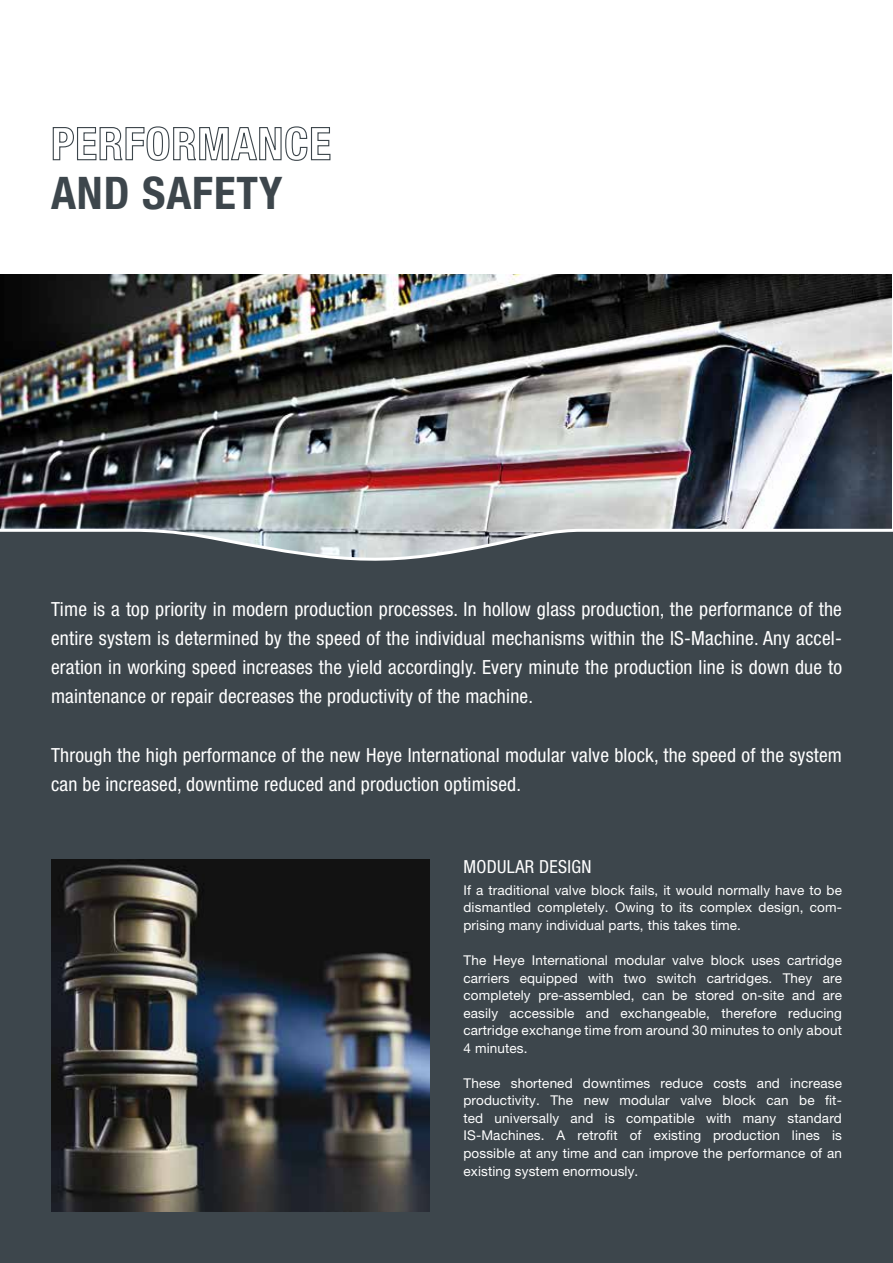
<style>
.page{position:relative;width:893px;height:1263px;background:#fff}
.page>*{position:absolute;margin:0;border:0;box-sizing:border-box;transform-origin:0 0}
.t1{font:700 condensed 45px "Helvetica Neue LT Pro";letter-spacing:.02em;color:#3d464c}
.t2{font:condensed 19.5px/29.2px "Helvetica Neue LT Pro";letter-spacing:.01em;color:#fff;text-align:justify}
.t3{font:condensed 18px "Helvetica Neue LT Pro";letter-spacing:.02em;color:#fff}
.t4{font:13.5px/17.5px "Helvetica Neue LT Pro";letter-spacing:.01em;color:#fff;text-align:justify}
</style>
<div class="page">
<img style="left:0;top:274px;width:891px;height:253px">
<div style="left:0;top:527px;width:893px;height:736px;background:#3d464c"></div>
<svg style="left:52px;top:126px;width:279px;height:35px"></svg>
<img style="left:51px;top:859px;width:378px;height:353px">
<h1 class="t1" style="left:51px;top:166px;width:233px">AND SAFETY</h1>
<p class="t2" style="left:51px;top:594px;width:792px">Time is a top priority in modern production processes. In hollow glass production, the performance of the entire system is determined by the speed of the individual mechanisms within the IS-Machine. Any accel&shy;eration in working speed increases the yield accordingly. Every minute the production line is down due to maintenance or repair decreases the productivity of the machine.</p>
<h2 class="t2" style="left:51px;top:740px;width:792px">Through the high performance of the new Heye International modular valve block, the speed of the system can be increased, downtime reduced and production optimised.</h2>
<h3 class="t3" style="left:463px;top:856px;width:130px">MODULAR DESIGN</h3>
<p class="t4" style="left:463px;top:881px;width:380px">If a traditional valve block fails, it would normally have to be dismantled completely. Owing to its complex design, com&shy;prising many individual parts, this takes time.</p>
<p class="t4" style="left:463px;top:951px;width:380px">The Heye International modular valve block uses cartridge carriers equipped with two switch cartridges. They are completely pre-assembled, can be stored on-site and are easily accessible and exchangeable, therefore reducing cartridge exchange time from around 30 minutes to only about 4 minutes.</p>
<p class="t4" style="left:463px;top:1074px;width:380px">These shortened downtimes reduce costs and increase productivity. The new modular valve block can be fit&shy;ted universally and is compatible with many standard IS-Machines. A retrofit of existing production lines is possible at any time and can improve the performance of an existing system enormously.</p>
</div>
